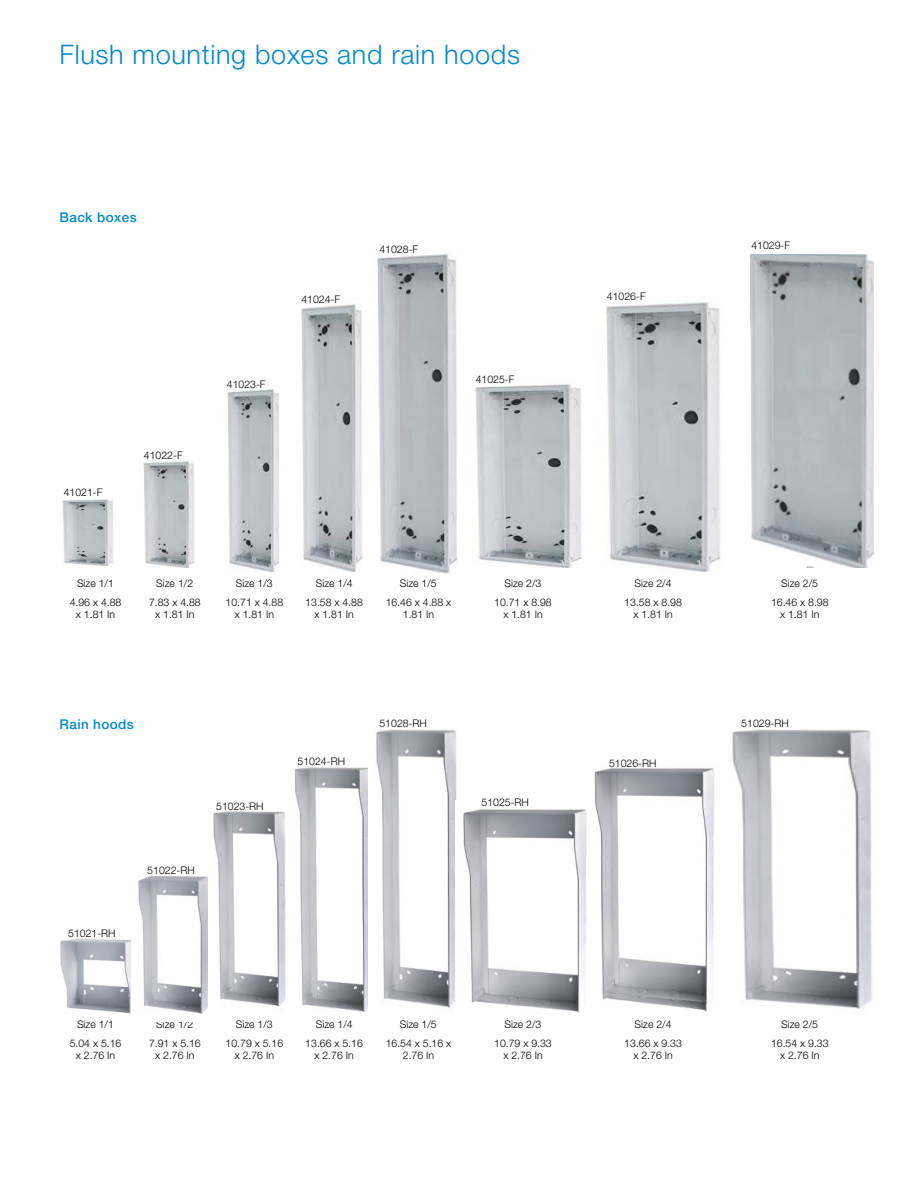
<style>
.page{position:relative;width:918px;height:1188px;background:#fff}
.page>*{position:absolute;margin:0;border:0;box-sizing:border-box;transform-origin:0 0}
.t1{font:300 27px "Helvetica Neue LT Std";letter-spacing:.025em;color:#0089cf}
.t2{font:500 13.5px "Helvetica Neue LT Std";letter-spacing:.03em;color:#0089cf}
.t3{font:300 10.5px/12px "Helvetica Neue LT Std";color:#000;text-align:center}
</style>
<div class="page">
<img style="left:377px;top:254px;width:81px;height:320px">
<img style="left:62px;top:499px;width:51px;height:67px">
<img style="left:143px;top:461px;width:52px;height:106px">
<img style="left:227px;top:389px;width:52px;height:182px">
<img style="left:301px;top:304px;width:61px;height:267px">
<img style="left:475px;top:384px;width:107px;height:183px">
<img style="left:606px;top:302px;width:115px;height:269px">
<img style="left:751px;top:254px;width:123px;height:313px">
<img style="left:60px;top:938px;width:71px;height:76px">
<img style="left:138px;top:875px;width:70px;height:139px">
<img style="left:295px;top:767px;width:73px;height:244px">
<img style="left:376px;top:729px;width:81px;height:279px">
<img style="left:455px;top:800px;width:132px;height:212px">
<img style="left:594px;top:768px;width:120px;height:243px">
<img style="left:732px;top:729px;width:140px;height:280px">
<img style="left:213px;top:811px;width:73px;height:196px">
<h1 class="t1" style="left:60px;top:38px;width:462px">Flush mounting boxes and rain hoods</h1>
<p class="t2" style="left:60px;top:209px;width:79px">Back boxes</p>
<p class="t3" style="left:379px;top:243px;width:40px">41028-F</p>
<p class="t3" style="left:751px;top:239px;width:40px">41029-F</p>
<p class="t3" style="left:301px;top:293px;width:40px">41024-F</p>
<p class="t3" style="left:607px;top:291px;width:40px">41026-F</p>
<p class="t3" style="left:227px;top:378px;width:40px">41023-F</p>
<p class="t3" style="left:476px;top:373px;width:40px">41025-F</p>
<p class="t3" style="left:144px;top:449px;width:40px">41022-F</p>
<p class="t3" style="left:64px;top:486px;width:40px">41021-F</p>
<p class="t3" style="left:77px;top:577px;width:38px">Size 1/1</p>
<p class="t3" style="left:156px;top:577px;width:38px">Size 1/2</p>
<p class="t3" style="left:236px;top:577px;width:38px">Size 1/3</p>
<p class="t3" style="left:316px;top:577px;width:38px">Size 1/4</p>
<p class="t3" style="left:400px;top:577px;width:38px">Size 1/5</p>
<p class="t3" style="left:505px;top:577px;width:38px">Size 2/3</p>
<p class="t3" style="left:635px;top:577px;width:38px">Size 2/4</p>
<p class="t3" style="left:781px;top:577px;width:38px">Size 2/5</p>
<p class="t3" style="left:70px;top:596px;width:53px">4.96 x 4.88 x 1.81 In</p>
<p class="t3" style="left:149px;top:596px;width:53px">7.83 x 4.88 x 1.81 In</p>
<p class="t3" style="left:226px;top:596px;width:59px">10.71 x 4.88 x 1.81 In</p>
<p class="t3" style="left:305px;top:596px;width:59px">13.58 x 4.88 x 1.81 In</p>
<p class="t3" style="left:386px;top:596px;width:67px">16.46 x 4.88 x<br>1.81 In</p>
<p class="t3" style="left:494px;top:596px;width:59px">10.71 x 8.98 x 1.81 In</p>
<p class="t3" style="left:624px;top:596px;width:59px">13.58 x 8.98 x 1.81 In</p>
<p class="t3" style="left:771px;top:596px;width:59px">16.46 x 8.98 x 1.81 In</p>
<p class="t2" style="left:60px;top:716px;width:76px">Rain hoods</p>
<p class="t3" style="left:379px;top:717px;width:49px">51028-RH</p>
<p class="t3" style="left:741px;top:717px;width:49px">51029-RH</p>
<p class="t3" style="left:298px;top:755px;width:49px">51024-RH</p>
<p class="t3" style="left:609px;top:757px;width:49px">51026-RH</p>
<p class="t3" style="left:216px;top:800px;width:49px">51023-RH</p>
<p class="t3" style="left:482px;top:796px;width:49px">51025-RH</p>
<p class="t3" style="left:147px;top:864px;width:49px">51022-RH</p>
<p class="t3" style="left:68px;top:927px;width:49px">51021-RH</p>
<p class="t3" style="left:77px;top:1018px;width:38px">Size 1/1</p>
<p class="t3" style="left:156px;top:1018px;width:38px">Size 1/2</p>
<p class="t3" style="left:236px;top:1018px;width:38px">Size 1/3</p>
<p class="t3" style="left:316px;top:1018px;width:38px">Size 1/4</p>
<p class="t3" style="left:400px;top:1018px;width:38px">Size 1/5</p>
<p class="t3" style="left:505px;top:1018px;width:38px">Size 2/3</p>
<p class="t3" style="left:635px;top:1018px;width:38px">Size 2/4</p>
<p class="t3" style="left:781px;top:1018px;width:38px">Size 2/5</p>
<p class="t3" style="left:70px;top:1037px;width:53px">5.04 x 5.16 x 2.76 In</p>
<p class="t3" style="left:149px;top:1037px;width:53px">7.91 x 5.16 x 2.76 In</p>
<p class="t3" style="left:226px;top:1037px;width:59px">10.79 x 5.16 x 2.76 In</p>
<p class="t3" style="left:305px;top:1037px;width:59px">13.66 x 5.16 x 2.76 In</p>
<p class="t3" style="left:386px;top:1037px;width:67px">16.54 x 5.16 x<br>2.76 In</p>
<p class="t3" style="left:494px;top:1037px;width:59px">10.79 x 9.33 x 2.76 In</p>
<p class="t3" style="left:624px;top:1037px;width:59px">13.66 x 9.33 x 2.76 In</p>
<p class="t3" style="left:771px;top:1037px;width:59px">16.54 x 9.33 x 2.76 In</p>
</div>
